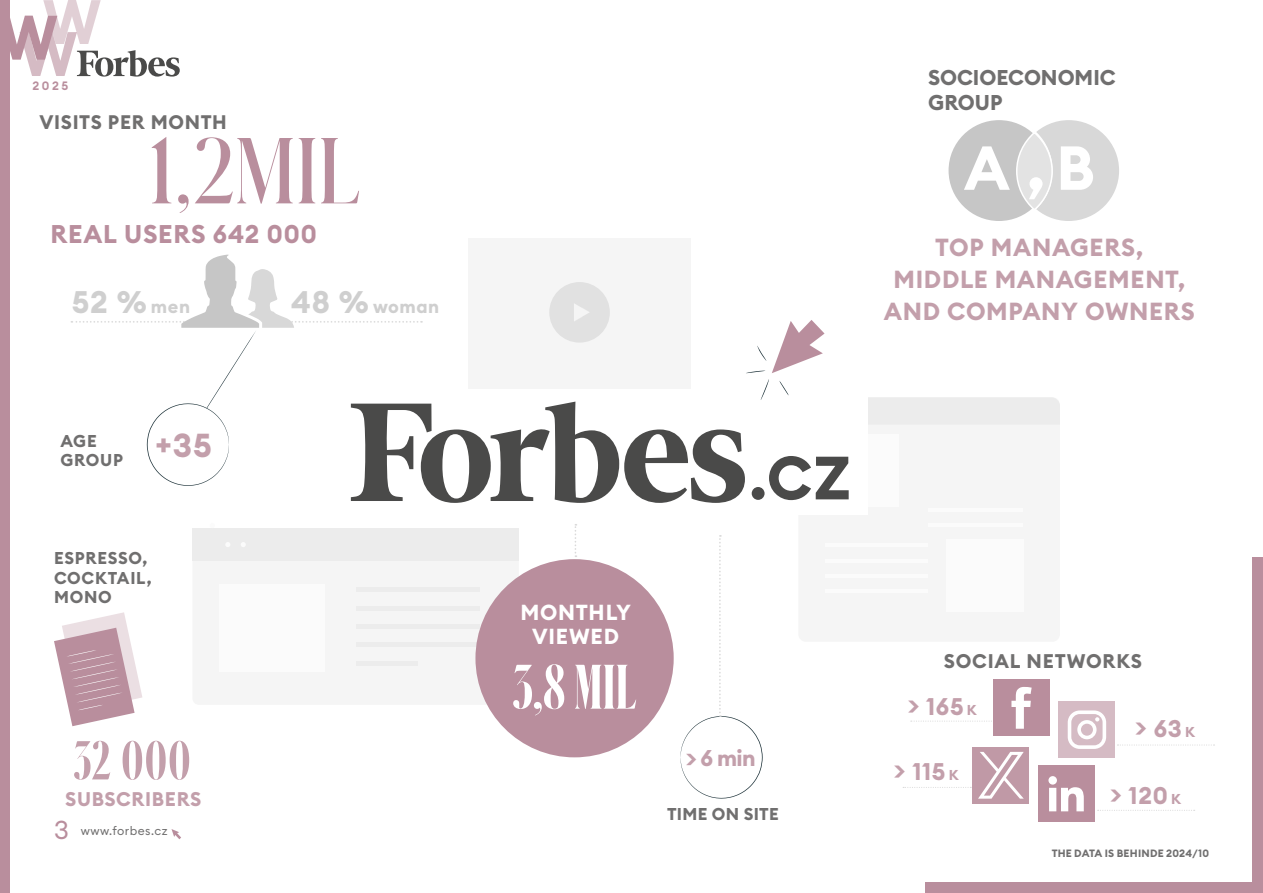
<style>
.page{position:relative;width:1263px;height:893px;background:#fff}
.page>*{position:absolute;margin:0;border:0;box-sizing:border-box;transform-origin:0 0}
.t1{font:600 87.15px "Schnyder Cond L";color:#b98e9d}
.t2{font:700 61.2px "Euclid Circular B";color:#fff}
.t3{font:700 60.15px "Euclid Circular B";color:#4a4a49}
.t4{font:700 58.5px "Schnyder X Cond L";color:#fff}
.t5{font:700 51px "Schnyder X Cond L";color:#c39fab}
.t6{font:700 32.85px "Euclid Circular B";color:#c39fab}
.t7{font:700 30.75px "Euclid Circular B";color:#cfcfcf}
.vychozi{font:25.5px "Euclid Circular B";color:#b98e9d}
.t8{font:700 25.35px "Euclid Circular B";letter-spacing:.035em;color:#b98e9d}
.t9{font:700 24.3px/31.8px "Euclid Circular B";letter-spacing:.025em;color:#c39fab;text-align:center}
.t10{font:700 23.85px "Euclid Circular B";letter-spacing:.03em;color:#c39fab}
.t11{font:700 22.5px "Euclid Circular B";color:#c39fab}
.t12{font:700 21.45px "Euclid Circular B";letter-spacing:.04em;color:#fff}
.t13{font:700 21.15px "Euclid Circular B";color:#706f6f}
.t14{font:700 19.5px "Euclid Circular B";letter-spacing:.04em;color:#706f6f}
.t15{font:700 19.5px "Euclid Circular B";letter-spacing:.03em;color:#c39fab}
.t16{font:700 19.35px "Euclid Circular B";letter-spacing:.035em;color:#706f6f}
.t17{font:700 18.3px "Euclid Circular B";letter-spacing:.03em;color:#cfcfcf}
.t18{font:700 16.95px/19.5px "Euclid Circular B";letter-spacing:.04em;color:#706f6f}
.t19{font:700 16.95px "Euclid Circular B";letter-spacing:.02em;color:#706f6f}
.t20{font:12px "Euclid Circular B";letter-spacing:.04em;color:#706f6f}
.t21{font:600 12px "Euclid Circular B";color:#b98e9d}
.t22{font:700 10.5px "Euclid Circular B";letter-spacing:.02em;color:#706f6f}
.s1{font-size:18.3px}
.s2{font-size:30.75px}
.s3{font-size:14.1px}
</style>
<div class="page">
<svg style="left:171px;top:829px;width:10px;height:10px"></svg>
<svg style="left:9px;top:0;width:171px;height:77px"></svg>
<div style="left:0;top:0;width:9px;height:893px;background:#b98e9d"></div>
<div style="left:1252px;top:557px;width:11px;height:336px;background:#b98e9d"></div>
<div style="left:926px;top:882px;width:337px;height:11px;background:#b98e9d"></div>
<div style="left:468px;top:238px;width:223px;height:153px;background:#f5f5f5"></div>
<div style="left:798px;top:397px;width:262px;height:245px;background:#f5f5f5;border-radius:8px"></div>
<hr style="left:826px;top:544px;width:102px;height:3px;background:#fbfbfb">
<hr style="left:928px;top:508px;width:95px;height:3px;background:#fbfbfb">
<hr style="left:826px;top:559px;width:102px;height:3px;background:#fbfbfb">
<hr style="left:928px;top:523px;width:95px;height:4px;background:#fbfbfb">
<hr style="left:826px;top:574px;width:102px;height:4px;background:#fbfbfb">
<hr style="left:826px;top:589px;width:102px;height:4px;background:#fbfbfb">
<div style="left:946px;top:539px;width:78px;height:73px;background:#fbfbfb"></div>
<div style="left:816px;top:434px;width:83px;height:73px;background:#fbfbfb"></div>
<div style="left:192px;top:528px;width:327px;height:33px;background:#ececec"></div>
<svg style="left:226px;top:542px;width:4px;height:5px"></svg>
<svg style="left:241px;top:542px;width:5px;height:5px"></svg>
<div style="left:356px;top:587px;width:124px;height:5px;background:#ececec"></div>
<hr style="left:356px;top:606px;width:124px;height:4px;background:#ececec">
<div style="left:356px;top:624px;width:124px;height:5px;background:#ececec"></div>
<div style="left:356px;top:642px;width:124px;height:5px;background:#ececec"></div>
<hr style="left:356px;top:661px;width:62px;height:4px;background:#ececec">
<div style="left:220px;top:584px;width:105px;height:88px;background:#fbfbfb"></div>
<svg style="left:54px;top:612px;width:88px;height:114px"></svg>
<svg style="left:680px;top:535px;width:83px;height:263px"></svg>
<svg style="left:575px;top:524px;width:1px;height:33px"></svg>
<svg style="left:1098px;top:810px;width:97px;height:1px"></svg>
<svg style="left:1117px;top:744px;width:97px;height:2px"></svg>
<svg style="left:911px;top:721px;width:81px;height:1px"></svg>
<svg style="left:903px;top:787px;width:68px;height:1px"></svg>
<div style="left:1017px;top:119px;width:104px;height:104px;background:#d8d8d8;border-radius:50%"></div>
<div style="left:1015px;top:117px;width:107px;height:107px;border:3px solid #fff;border-radius:50%"></div>
<div style="left:947px;top:119px;width:104px;height:104px;background:#c6c6c6;border-radius:50%"></div>
<div style="left:945px;top:117px;width:107px;height:107px;border:3px solid #fff;border-radius:50%"></div>
<div style="left:1017px;top:133px;width:35px;height:77px;background:#e3e3e3;border-radius:50%"></div>
<div style="left:1016px;top:132px;width:37px;height:78px;border:2px solid #fff;border-radius:50%"></div>
<div style="left:301px;top:389px;width:566px;height:126px;background:#fff"></div>
<svg style="left:71px;top:255px;width:754px;height:248px"></svg>
<div style="left:475px;top:559px;width:199px;height:198px;background:#b98e9d;border-radius:50%"></div>
<div style="left:993px;top:680px;width:57px;height:56px;background:#b98e9d"></div>
<svg style="left:1011px;top:687px;width:21px;height:42px"></svg>
<div style="left:1059px;top:701px;width:56px;height:57px;background:#d5bbc4"></div>
<div style="left:1038px;top:765px;width:56px;height:57px;background:#b98e9d"></div>
<svg style="left:1048px;top:776px;width:36px;height:35px"></svg>
<svg style="left:1068px;top:710px;width:38px;height:39px"></svg>
<div style="left:973px;top:747px;width:56px;height:56px;background:#c099a6"></div>
<svg style="left:978px;top:752px;width:46px;height:47px"></svg>
<p class="t21" style="left:33px;top:78px;width:37px">2025</p>
<p class="t16" style="left:39px;top:110px;width:189px">VISITS PER MONTH</p>
<p class="t1" style="left:150px;top:113px;width:211px">1,2MIL</p>
<p class="t8" style="left:50px;top:217px;width:268px">REAL USERS 642 000</p>
<p class="t7" style="left:72px;top:282px;width:120px">52 % <span class="s1">men</span></p>
<p class="t17" style="left:291px;top:295px;width:149px"><span class="s2">48 %</span> woman</p>
<p class="t18" style="left:61px;top:431px;width:38px">AGE</p>
<p class="t18" style="left:61px;top:451px;width:64px">GROUP</p>
<p class="t6" style="left:156px;top:424px;width:58px">+35</p>
<p class="t18" style="left:54px;top:549px;width:99px">ESPRESSO,<br>COCKTAIL,<br>MONO</p>
<p class="t5" style="left:73px;top:727px;width:119px">32 000</p>
<p class="t15" style="left:65px;top:786px;width:138px">SUBSCRIBERS</p>
<p class="vychozi" style="left:54px;top:814px;width:16px">3</p>
<p class="t20" style="left:81px;top:823px;width:88px">www.forbes.cz</p>
<p class="t13" style="left:928px;top:64px;width:189px">SOCIOECONOMIC</p>
<p class="t13" style="left:928px;top:89px;width:76px">GROUP</p>
<p class="t2" style="left:964px;top:129px;width:133px">A , B</p>
<p class="t9" style="left:935px;top:232px;width:210px">TOP MANAGERS,</p>
<p class="t9" style="left:884px;top:264px;width:312px">MIDDLE MANAGEMENT,<br>AND COMPANY OWNERS</p>
<p class="t3" style="left:749px;top:439px;width:103px">.CZ</p>
<p class="t12" style="left:520px;top:598px;width:112px">MONTHLY</p>
<p class="t12" style="left:532px;top:623px;width:89px">VIEWED</p>
<p class="t4" style="left:512px;top:649px;width:126px">3,8 MIL</p>
<p class="t11" style="left:686px;top:743px;width:71px">&gt; 6 min</p>
<p class="t19" style="left:667px;top:803px;width:113px">TIME ON SITE</p>
<p class="t14" style="left:944px;top:649px;width:200px">SOCIAL NETWORKS</p>
<p class="t10" style="left:907px;top:691px;width:71px">&gt; 165 <span class="s3">K</span></p>
<p class="t10" style="left:894px;top:756px;width:67px">&gt; 115 <span class="s3">K</span></p>
<p class="t10" style="left:1135px;top:714px;width:62px">&gt; 63<span class="s3">K</span></p>
<p class="t10" style="left:1110px;top:780px;width:73px">&gt; 120 <span class="s3">K</span></p>
<p class="t22" style="left:1052px;top:847px;width:159px">THE DATA IS BEHINDE 2024/10</p>
</div>
